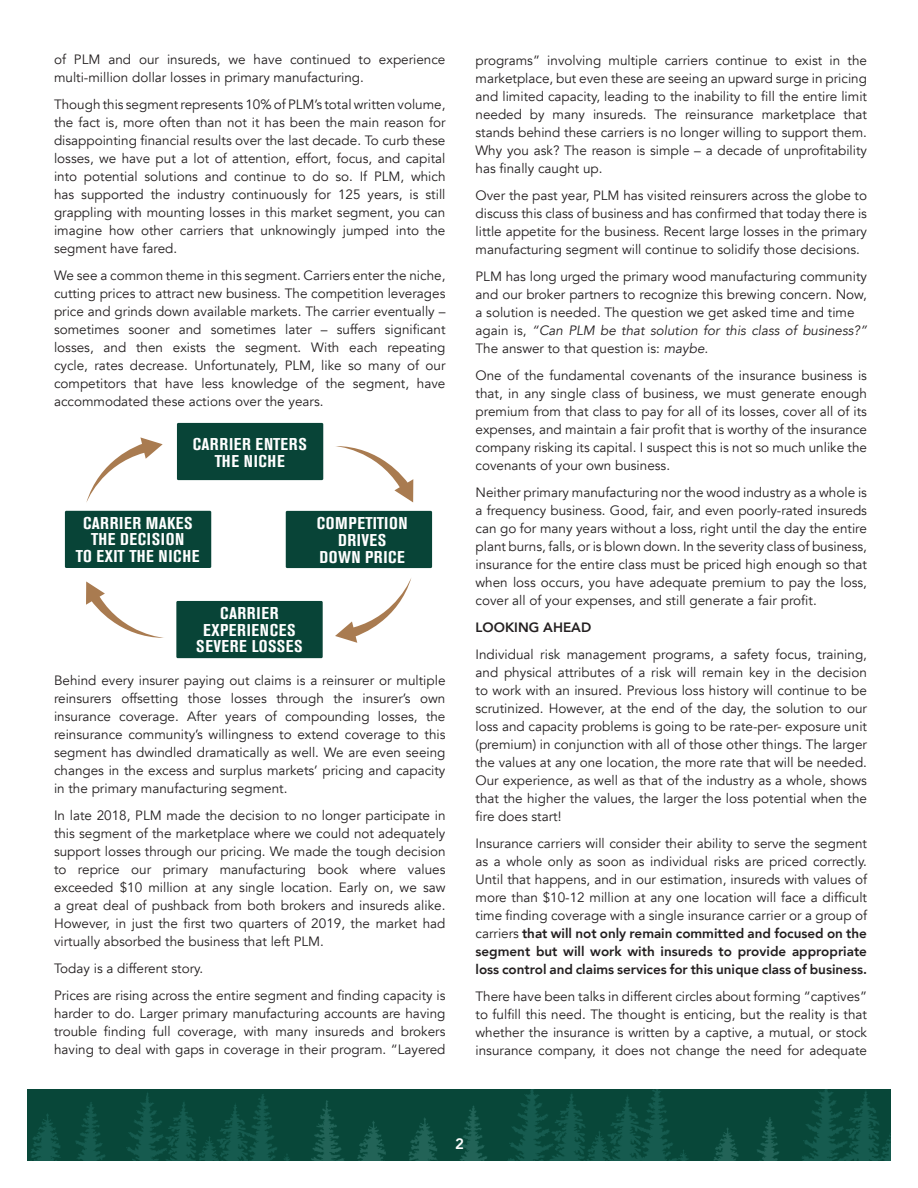
<style>
.page{position:relative;width:918px;height:1188px;background:#fff}
.page>*{position:absolute;margin:0;border:0;box-sizing:border-box;transform-origin:0 0}
.t1{font:700 condensed 16.95px/17px "Akzidenz Grotesk BE";letter-spacing:.035em;color:#fff;text-align:center;scale:1.08 1}
.t2{font:800 15px "Avenir";color:#fff}
.t3{font:13.5px/18px "Avenir";color:#231f20;text-align:justify}
.t4{font:800 13.5px "Avenir";color:#231f20}
.s1{font-style:italic}
.s2{font-weight:800}
</style>
<div class="page">
<img style="left:27px;top:1089px;width:864px;height:71px">
<div style="left:177px;top:423px;width:146px;height:57px;background:#084437"></div>
<div style="left:65px;top:511px;width:146px;height:57px;background:#084437"></div>
<div style="left:176px;top:601px;width:147px;height:57px;background:#084437"></div>
<div style="left:286px;top:511px;width:146px;height:57px;background:#084437"></div>
<svg style="left:336px;top:446px;width:77px;height:56px"></svg>
<svg style="left:86px;top:581px;width:78px;height:57px"></svg>
<svg style="left:86px;top:437px;width:77px;height:65px"></svg>
<svg style="left:335px;top:578px;width:77px;height:65px"></svg>
<p class="t3" style="left:54px;top:51px;width:393px">of PLM and our insureds, we have continued to experience multi-million dollar losses in primary manufacturing.</p>
<p class="t3" style="left:54px;top:96px;width:393px">Though this segment represents 10% of PLM’s total written volume, the fact is, more often than not it has been the main reason for disappointing financial results over the last decade. To curb these losses, we have put a lot of attention, effort, focus, and capital into potential solutions and continue to do so. If PLM, which has supported the industry continuously for 125 years, is still grappling with mounting losses in this market segment, you can imagine how other carriers that unknowingly jumped into the segment have fared.</p>
<p class="t3" style="left:54px;top:267px;width:393px">We see a common theme in this segment. Carriers enter the niche, cutting prices to attract new business. The competition leverages price and grinds down available markets. The carrier eventually – sometimes sooner and sometimes later – suffers significant losses, and then exists the segment. With each repeating cycle, rates decrease. Unfortunately, PLM, like so many of our competitors that have less knowledge of the segment, have accommodated these actions over the years.</p>
<p class="t1" style="left:193px;top:436px;width:107px">CARRIER ENTERS<br>THE NICHE</p>
<p class="t1" style="left:76px;top:514px;width:116px">CARRIER MAKES<br>THE DECISION<br>TO EXIT THE NICHE</p>
<p class="t1" style="left:317px;top:515px;width:86px">COMPETITION<br>DRIVES<br>DOWN PRICE</p>
<p class="t1" style="left:196px;top:604px;width:100px">CARRIER<br>EXPERIENCES<br>SEVERE LOSSES</p>
<p class="t3" style="left:54px;top:672px;width:393px">Behind every insurer paying out claims is a reinsurer or multiple reinsurers offsetting those losses through the insurer’s own insurance coverage. After years of compounding losses, the reinsurance community’s willingness to extend coverage to this segment has dwindled dramatically as well. We are even seeing changes in the excess and surplus markets’ pricing and capacity in the primary manufacturing segment.</p>
<p class="t3" style="left:54px;top:807px;width:393px">In late 2018, PLM made the decision to no longer participate in this segment of the marketplace where we could not adequately support losses through our pricing. We made the tough decision to reprice our primary manufacturing book where values exceeded $10 million at any single location. Early on, we saw a great deal of pushback from both brokers and insureds alike.<br>However, in just the first two quarters of 2019, the market had virtually absorbed the business that left PLM.</p>
<p class="t3" style="left:54px;top:955px;width:393px;line-height:27px">Today is a different story.<br>Prices are rising across the entire segment and finding capacity is</p>
<p class="t3" style="left:54px;top:1005px;width:393px">harder to do. Larger primary manufacturing accounts are having trouble finding full coverage, with many insureds and brokers having to deal with gaps in coverage in their program. “Layered</p>
<p class="t3" style="left:476px;top:52px;width:393px">programs” involving multiple carriers continue to exist in the marketplace, but even these are seeing an upward surge in pricing and limited capacity, leading to the inability to fill the entire limit needed by many insureds. The reinsurance marketplace that stands behind these carriers is no longer willing to support them.<br>Why you ask? The reason is simple – a decade of unprofitability has finally caught up.</p>
<p class="t3" style="left:476px;top:187px;width:393px">Over the past year, PLM has visited reinsurers across the globe to discuss this class of business and has confirmed that today there is little appetite for the business. Recent large losses in the primary manufacturing segment will continue to solidify those decisions.</p>
<p class="t3" style="left:476px;top:268px;width:393px;text-align:left">PLM has long urged the primary wood manufacturing community and our broker partners to recognize this brewing concern. Now, a solution is needed. The question we get asked time and time again is, <span class="s1">“Can PLM be that solution for this class of business?” </span>The answer to that question is: <span class="s1">maybe.</span></p>
<p class="t3" style="left:476px;top:367px;width:393px">One of the fundamental covenants of the insurance business is that, in any single class of business, we must generate enough premium from that class to pay for all of its losses, cover all of its expenses, and maintain a fair profit that is worthy of the insurance company risking its capital. I suspect this is not so much unlike the covenants of your own business.</p>
<p class="t3" style="left:476px;top:483px;width:393px">Neither primary manufacturing nor the wood industry as a whole is a frequency business. Good, fair, and even poorly-rated insureds can go for many years without a loss, right until the day the entire plant burns, falls, or is blown down. In the severity class of business, insurance for the entire class must be priced high enough so that when loss occurs, you have adequate premium to pay the loss, cover all of your expenses, and still generate a fair profit.</p>
<p class="t4" style="left:476px;top:617px;width:117px">LOOKING AHEAD</p>
<p class="t3" style="left:476px;top:645px;width:393px">Individual risk management programs, a safety focus, training, and physical attributes of a risk will remain key in the decision to work with an insured. Previous loss history will continue to be scrutinized. However, at the end of the day, the solution to our loss and capacity problems is going to be rate-per- exposure unit (premium) in conjunction with all of those other things. The larger the values at any one location, the more rate that will be needed.<br>Our experience, as well as that of the industry as a whole, shows that the higher the values, the larger the loss potential when the fire does start!</p>
<p class="t3" style="left:476px;top:834px;width:393px">Insurance carriers will consider their ability to serve the segment as a whole only as soon as individual risks are priced correctly.<br>Until that happens, and in our estimation, insureds with values of more than $10-12 million at any one location will face a difficult time finding coverage with a single insurance carrier or a group of carriers <span class="s2">that will not only remain committed and focused on the segment but will work with insureds to provide appropriate loss control and claims services for this unique class of business.</span></p>
<p class="t3" style="left:476px;top:987px;width:393px">There have been talks in different circles about forming “captives” to fulfill this need. The thought is enticing, but the reality is that whether the insurance is written by a captive, a mutual, or stock insurance company, it does not change the need for adequate</p>
<p class="t2" style="left:455px;top:1132px;width:10px">2</p>
</div>
